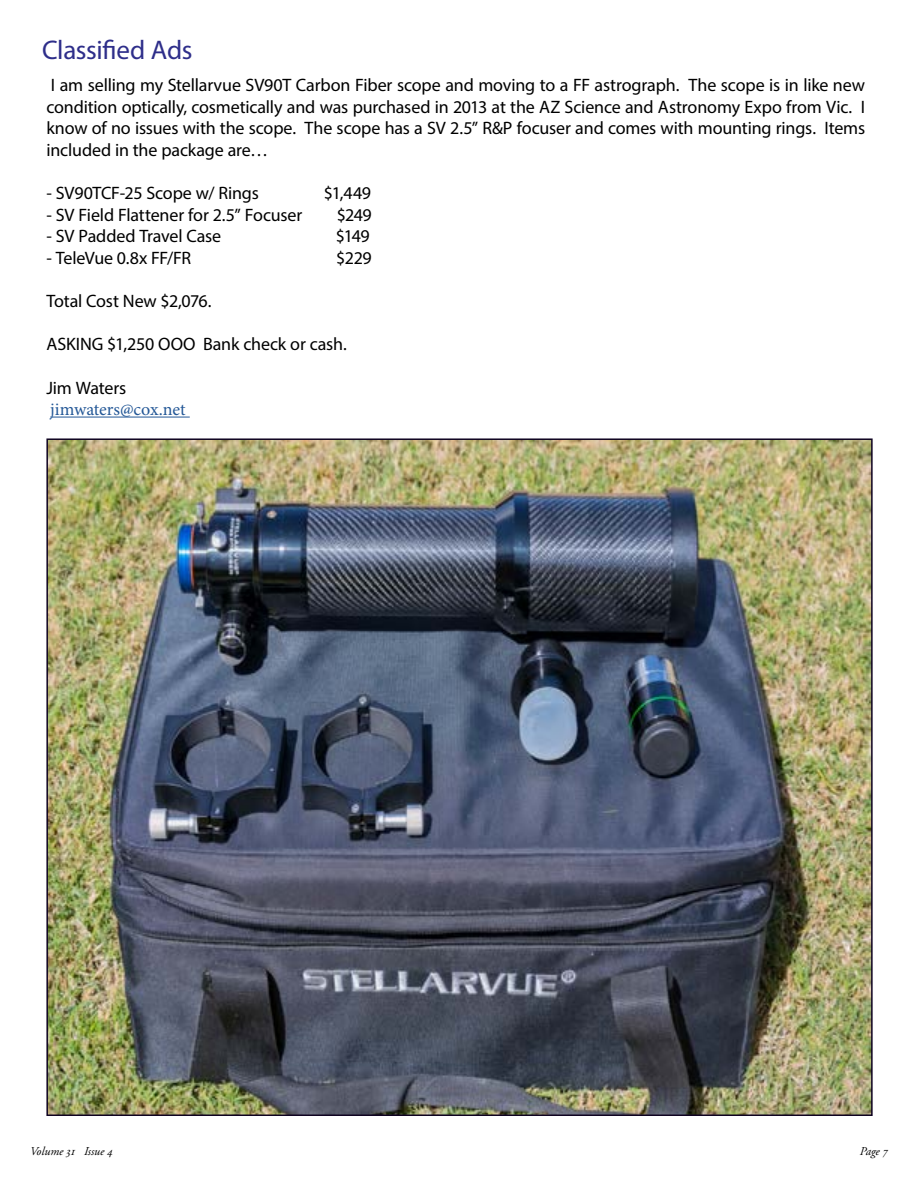
<style>
.page{position:relative;width:918px;height:1188px;background:#fff}
.page>*{position:absolute;margin:0;border:0;box-sizing:border-box;transform-origin:0 0}
.t1{font:27px "Myriad Pro";letter-spacing:-.015em;color:#2e2e8a}
.t2{font:18px/21.6px "Myriad Pro";letter-spacing:-.01em;color:#000;text-align:justify}
.t3{font:18px "Minion Pro";color:#245897}
.t4{font:italic 12px "Adobe Garamond Pro";color:#000}
</style>
<div class="page">
<hr style="left:50px;top:417px;width:140px;height:1px;background:#245897">
<img style="left:49px;top:441px;width:821px;height:672px">
<h1 class="t1" style="left:42px;top:33px;width:152px">Classified Ads</h1>
<p class="t2" style="left:46px;top:74px;width:820px">I am selling my Stellarvue SV90T Carbon Fiber scope and moving to a FF astrograph. The scope is in like new condition optically, cosmetically and was purchased in 2013 at the AZ Science and Astronomy Expo from Vic. I know of no issues with the scope. The scope has a SV 2.5” R&amp;P focuser and comes with mounting rings. Items included in the package are…</p>
<p class="t2" style="left:46px;top:182px;width:214px">- SV90TCF-25 Scope w/ Rings</p>
<p class="t2" style="left:324px;top:182px;width:49px">$1,449</p>
<p class="t2" style="left:46px;top:204px;width:257px">- SV Field Flattener for 2.5” Focuser</p>
<p class="t2" style="left:337px;top:204px;width:36px">$249</p>
<p class="t2" style="left:46px;top:225px;width:176px">- SV Padded Travel Case</p>
<p class="t2" style="left:336px;top:225px;width:36px">$149</p>
<p class="t2" style="left:46px;top:247px;width:146px">- TeleVue 0.8x FF/FR</p>
<p class="t2" style="left:336px;top:247px;width:37px">$229</p>
<p class="t2" style="left:46px;top:290px;width:166px">Total Cost New $2,076.</p>
<p class="t2" style="left:46px;top:333px;width:302px">ASKING $1,250 OOO Bank check or cash.</p>
<p class="t2" style="left:46px;top:377px;width:81px">Jim Waters</p>
<p class="t3" style="left:50px;top:397px;width:137px">jimwaters@cox.net</p>
<p class="t4" style="left:30px;top:1144px;width:84px">Volume 31 Issue 4</p>
<p class="t4" style="left:860px;top:1144px;width:30px">Page 7</p>
</div>
